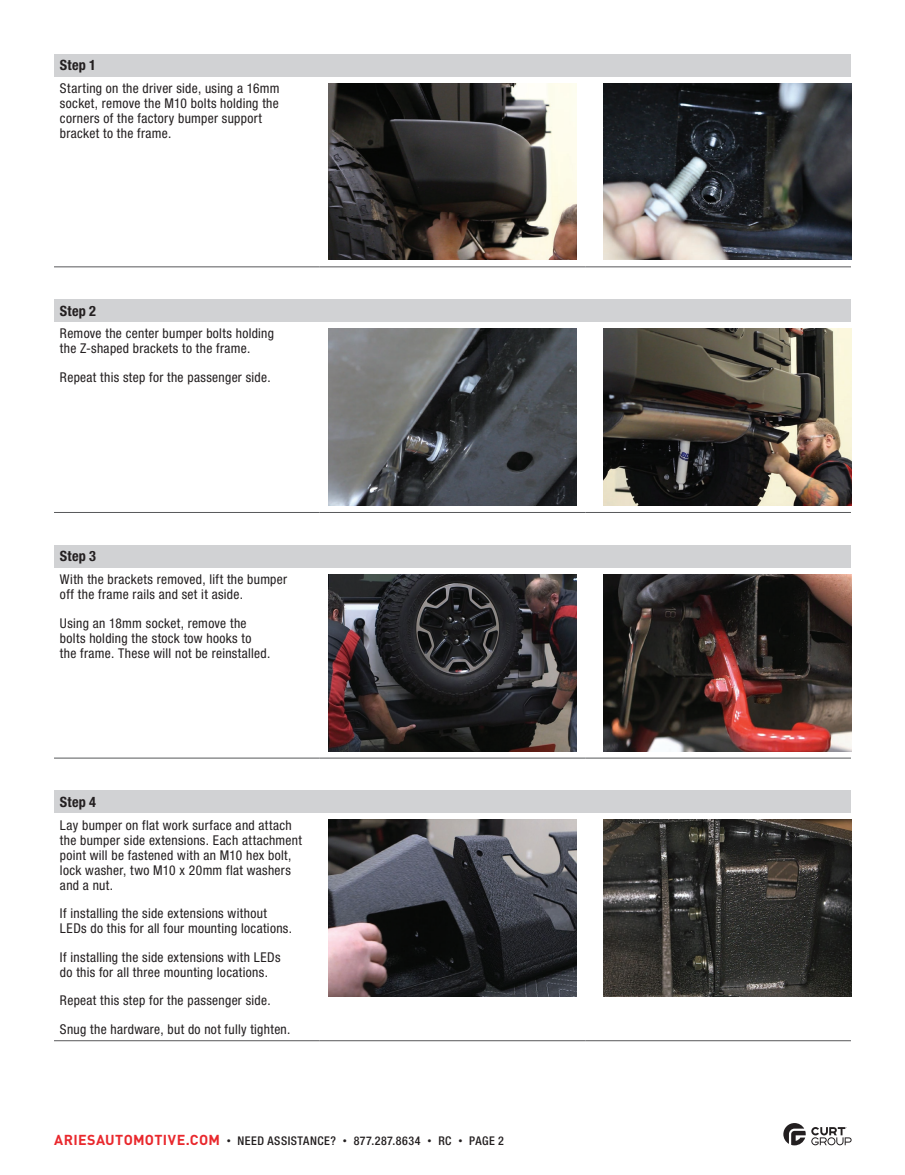
<style>
.page{position:relative;width:905px;height:1175px;background:#fff}
.page>*{position:absolute;margin:0;border:0;box-sizing:border-box;transform-origin:0 0}
.t1{font:700 condensed 14.25px "Helvetica Neue LT Std";letter-spacing:.015em;color:#231f20}
.t2{font:condensed 13.5px/15px "Helvetica Neue LT Std";letter-spacing:.025em;color:#231f20}
.t3{font:500 condensed 12px "Helvetica Neue LT Std";letter-spacing:.04em;color:#231f20}
.s1{font-family:"DINOT";font-weight:700;font-stretch:normal;font-size:14.25px;color:#e9282d}
.s2{font-family:"DINOT";font-weight:400;font-stretch:normal;font-size:9px}
</style>
<div class="page">
<svg style="left:783px;top:1123px;width:68px;height:22px"></svg>
<div style="left:54px;top:54px;width:796px;height:22px;background:#d1d2d4"></div>
<hr style="left:54px;top:266px;width:266px;height:1px;background:#57585a">
<hr style="left:320px;top:266px;width:265px;height:1px;background:#57585a">
<hr style="left:585px;top:266px;width:265px;height:1px;background:#57585a">
<img style="left:329px;top:83px;width:247px;height:177px">
<img style="left:603px;top:83px;width:248px;height:177px">
<div style="left:54px;top:791px;width:796px;height:22px;background:#d1d2d4"></div>
<hr style="left:54px;top:1040px;width:266px;height:1px;background:#57585a">
<hr style="left:320px;top:1040px;width:265px;height:1px;background:#57585a">
<hr style="left:585px;top:1040px;width:265px;height:1px;background:#57585a">
<img style="left:329px;top:820px;width:247px;height:176px">
<img style="left:603px;top:820px;width:248px;height:176px">
<div style="left:54px;top:300px;width:796px;height:22px;background:#d1d2d4"></div>
<hr style="left:54px;top:512px;width:266px;height:1px;background:#57585a">
<hr style="left:320px;top:512px;width:265px;height:1px;background:#57585a">
<hr style="left:585px;top:512px;width:265px;height:1px;background:#57585a">
<img style="left:329px;top:329px;width:247px;height:176px">
<img style="left:603px;top:329px;width:248px;height:176px">
<div style="left:54px;top:545px;width:796px;height:22px;background:#d1d2d4"></div>
<hr style="left:54px;top:757px;width:266px;height:1px;background:#57585a">
<hr style="left:320px;top:757px;width:265px;height:1px;background:#57585a">
<hr style="left:585px;top:757px;width:265px;height:1px;background:#57585a">
<img style="left:329px;top:574px;width:247px;height:177px">
<img style="left:603px;top:574px;width:248px;height:177px">
<p class="t1" style="left:60px;top:56px;width:38px">Step 1</p>
<p class="t2" style="left:60px;top:80px;width:221px">Starting on the driver side, using a 16mm socket, remove the M10 bolts holding the corners of the factory bumper support bracket to the frame.</p>
<p class="t1" style="left:60px;top:302px;width:38px">Step 2</p>
<p class="t2" style="left:60px;top:326px;width:215px">Remove the center bumper bolts holding the Z-shaped brackets to the frame.</p>
<p class="t2" style="left:60px;top:369px;width:212px">Repeat this step for the passenger side.</p>
<p class="t1" style="left:60px;top:547px;width:38px">Step 3</p>
<p class="t2" style="left:60px;top:571px;width:229px">With the brackets removed, lift the bumper off the frame rails and set it aside.</p>
<p class="t2" style="left:60px;top:615px;width:212px">Using an 18mm socket, remove the bolts holding the stock tow hooks to the frame. These will not be reinstalled.</p>
<p class="t1" style="left:60px;top:793px;width:38px">Step 4</p>
<p class="t2" style="left:60px;top:817px;width:243px">Lay bumper on flat work surface and attach the bumper side extensions. Each attachment point will be fastened with an M10 hex bolt, lock washer, two M10 x 20mm flat washers and a nut.</p>
<p class="t2" style="left:60px;top:905px;width:233px">If installing the side extensions without<br>LEDs do this for all four mounting locations.</p>
<p class="t2" style="left:60px;top:949px;width:222px">If installing the side extensions with LEDs do this for all three mounting locations.</p>
<p class="t2" style="left:60px;top:986px;width:232px;line-height:28.5px">Repeat this step for the passenger side.<br>Snug the hardware, but do not fully tighten.</p>
<p class="t3" style="left:54px;top:1133px;width:451px"><span class="s1">ARIESAUTOMOTIVE.COM</span> <span class="s2">•</span> NEED ASSISTANCE? <span class="s2">•</span> 877.287.8634 <span class="s2">•</span> RC <span class="s2">•</span> PAGE 2</p>
</div>
